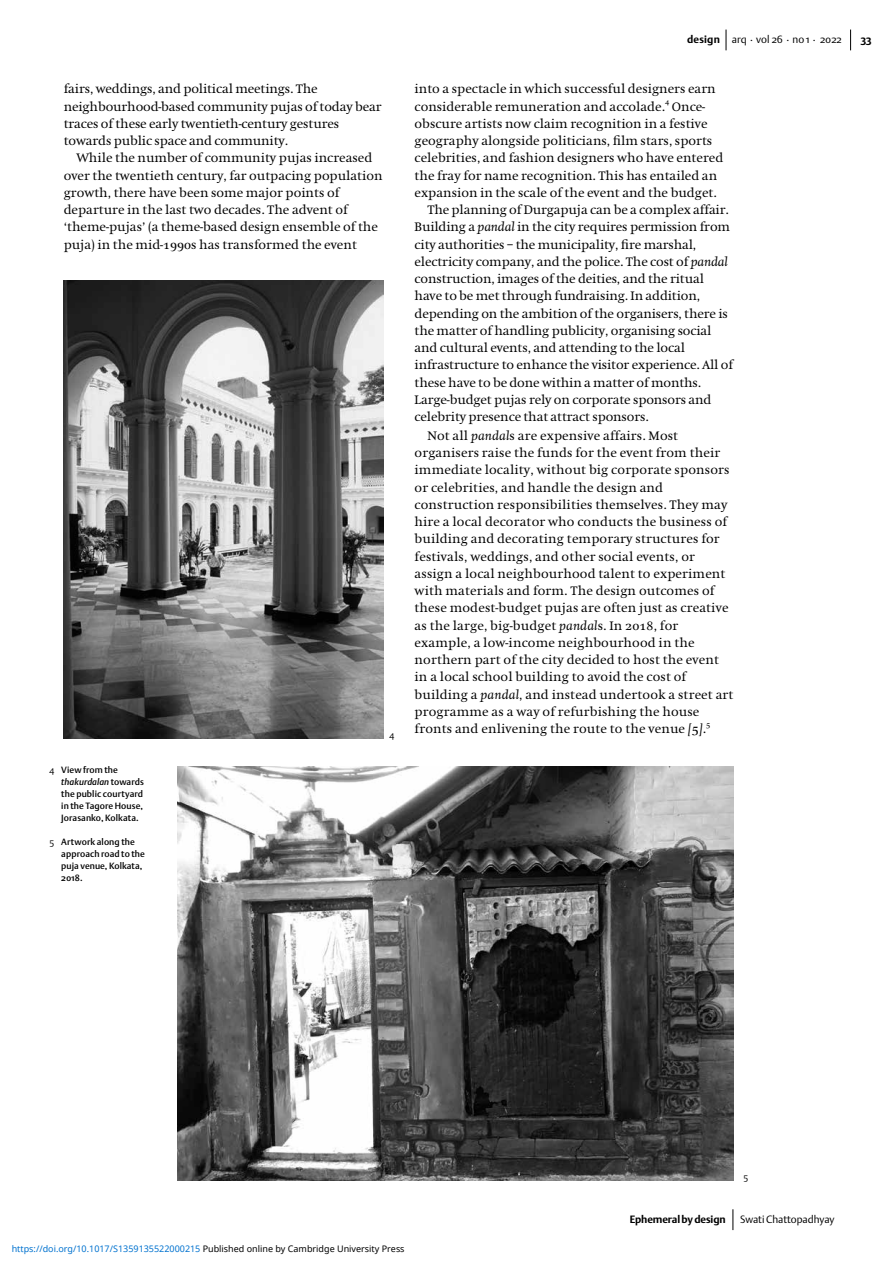
<style>
.page{position:relative;width:893px;height:1263px;background:#fff}
.page>*{position:absolute;margin:0;border:0;box-sizing:border-box;transform-origin:0 0}
.t1{font:12.75px/17.2px "Hollander";color:#000}
.t2{font:10.5px "DTL Argo ST Light";color:#000}
.t3{font:700 10.5px "DTL Argo ST";letter-spacing:-.01em;color:#000}
.t4{font:9px/12px "DTL Argo ST Medium";letter-spacing:.01em;color:#000}
.t5{font:9px "Noto Sans";color:#0172cf}
.t6{font:9px "DTL Argo ST Light";color:#000}
.t7{font:7.65px "Hollander SC";color:#000}
.s1{font-family:"Hollander SC"}
.s2{font-family:"DTL Argo ST Light"}
.s3{font-style:italic}
.s4{font-family:"DTL Argo ST";font-weight:700}
.s5{color:#000}
</style>
<div class="page">
<svg style="left:726px;top:30px;width:1px;height:20px"></svg>
<svg style="left:850px;top:30px;width:1px;height:20px"></svg>
<svg style="left:733px;top:1209px;width:1px;height:21px"></svg>
<img style="left:64px;top:281px;width:319px;height:457px">
<img style="left:178px;top:766px;width:555px;height:414px">
<p class="t1" style="left:64px;top:81px;width:319px">fairs, weddings, and political meetings. The neighbourhood-based community pujas of today bear traces of these early twentieth-century gestures towards public space and community.</p>
<p class="t1" style="left:64px;top:150px;width:320px;text-indent:13px">While the number of community pujas increased over the twentieth century, far outpacing population growth, there have been some major points of departure in the last two decades. The advent of ‘theme-pujas’ (a theme-based design ensemble of the puja) in the mid-<span class="s1">1990</span>s has transformed the event</p>
<p class="t4" style="left:61px;top:764px;width:84px;text-indent:-12px"><span class="s2">4</span> View from the <span class="s3">thakurdalan</span> towards the public courtyard in the Tagore House,<br>Jorasanko, Kolkata.</p>
<p class="t4" style="left:61px;top:836px;width:85px;text-indent:-12px"><span class="s2">5</span> Artwork along the approach road to the puja venue, Kolkata,<br>2018.</p>
<p class="t6" style="left:390px;top:729px;width:7px">4</p>
<p class="t2" style="left:687px;top:33px;width:156px"><span class="s4">design</span> arq . vol 26 . no 1 . 2022</p>
<p class="t3" style="left:861px;top:33px;width:12px">33</p>
<p class="t1" style="left:415px;top:81px;width:303px">into a spectacle in which successful designers earn considerable remuneration and accolade.</p>
<p class="t7" style="left:665px;top:97px;width:6px">4</p>
<p class="t1" style="left:672px;top:98px;width:35px">Once-</p>
<p class="t1" style="left:415px;top:115px;width:294px">obscure artists now claim recognition in a festive</p>
<p class="t1" style="left:415px;top:132px;width:299px">geography alongside politicians, film stars, sports</p>
<p class="t1" style="left:415px;top:150px;width:310px">celebrities, and fashion designers who have entered</p>
<p class="t1" style="left:415px;top:167px;width:304px">the fray for name recognition. This has entailed an</p>
<p class="t1" style="left:415px;top:184px;width:304px">expansion in the scale of the event and the budget.</p>
<p class="t1" style="left:427px;top:201px;width:303px">The planning of Durgapuja can be a complex affair.</p>
<p class="t1" style="left:415px;top:219px;width:317px">Building a <span class="s3">pandal</span> in the city requires permission from</p>
<p class="t1" style="left:415px;top:236px;width:283px">city authorities – the municipality, fire marshal,</p>
<p class="t1" style="left:415px;top:253px;width:315px">electricity company, and the police. The cost of <span class="s3">pandal</span></p>
<p class="t1" style="left:415px;top:270px;width:291px">construction, images of the deities, and the ritual</p>
<p class="t1" style="left:415px;top:288px;width:287px">have to be met through fundraising. In addition,</p>
<p class="t1" style="left:415px;top:305px;width:315px">depending on the ambition of the organisers, there is</p>
<p class="t1" style="left:415px;top:322px;width:298px">the matter of handling publicity, organising social</p>
<p class="t1" style="left:415px;top:339px;width:272px">and cultural events, and attending to the local</p>
<p class="t1" style="left:415px;top:357px;width:320px">infrastructure to enhance the visitor experience. All of</p>
<p class="t1" style="left:415px;top:374px;width:288px">these have to be done within a matter of months.</p>
<p class="t1" style="left:415px;top:391px;width:298px">Large-budget pujas rely on corporate sponsors and</p>
<p class="t1" style="left:415px;top:408px;width:236px">celebrity presence that attract sponsors.</p>
<p class="t1" style="left:415px;top:427px;width:320px;text-indent:13px">Not all <span class="s3">pandal</span>s are expensive affairs. Most organisers raise the funds for the event from their immediate locality, without big corporate sponsors or celebrities, and handle the design and construction responsibilities themselves. They may hire a local decorator who conducts the business of building and decorating temporary structures for festivals, weddings, and other social events, or assign a local neighbourhood talent to experiment with materials and form. The design outcomes of these modest-budget pujas are often just as creative as the large, big-budget <span class="s3">pandal</span>s. In <span class="s1">2018</span>, for example, a low-income neighbourhood in the northern part of the city decided to host the event in a local school building to avoid the cost of building a <span class="s3">pandal</span>, and instead undertook a street art programme as a way of refurbishing the house fronts and enlivening the route to the venue <span class="s3">[</span><span class="s1">5</span><span class="s3">]</span>.</p>
<p class="t7" style="left:706px;top:720px;width:6px">5</p>
<p class="t5" style="left:12px;top:1243px;width:394px">https://doi.org/10.1017/S1359135522000215 <span class="s5">Published online by Cambridge University Press</span></p>
<p class="t6" style="left:744px;top:1172px;width:6px">5</p>
<p class="t3" style="left:630px;top:1212px;width:97px">Ephemeral by design</p>
<p class="t2" style="left:740px;top:1212px;width:96px">Swati Chattopadhyay</p>
</div>
